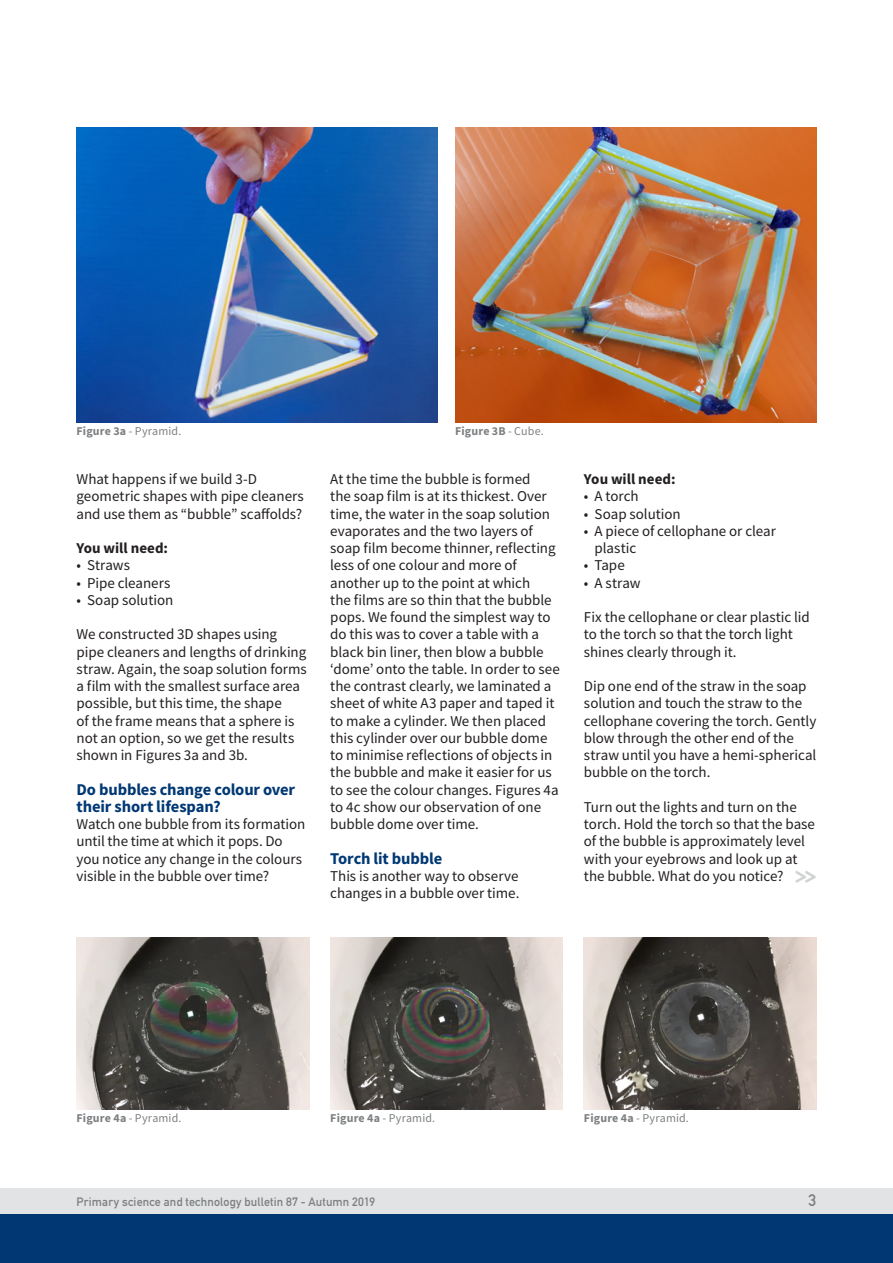
<style>
.page{position:relative;width:893px;height:1263px;background:#fff}
.page>*{position:absolute;margin:0;border:0;box-sizing:border-box;transform-origin:0 0}
.t1{font:700 24.15px "Monoglyceride";color:#d1d2d3;scale:.87 1}
.t2{font:700 16.5px/17.2px "Source Sans Pro";letter-spacing:-.005em;color:#013874}
.t3{font:700 16.5px "DIN Alternate";color:#7d8082}
.t4{font:15px/17.2px "Source Sans Pro";color:#231f20}
.t5{font:700 15px "Source Sans Pro";color:#231f20}
.t6{font:12px "Source Sans Pro";letter-spacing:.015em;color:#7d8082}
.t7{font:700 12px "DIN Alternate";letter-spacing:.01em;color:#7d8082}
.t8{font:700 12px "Source Sans Pro";letter-spacing:.01em;color:#7d8082}
.s1{font-weight:700}
.s2{font-weight:400}
</style>
<div class="page">
<div style="left:0;top:1188px;width:893px;height:26px;background:#e2e3e4"></div>
<div style="left:0;top:1214px;width:893px;height:49px;background:#013874"></div>
<img style="left:77px;top:128px;width:361px;height:295px">
<img style="left:455px;top:128px;width:361px;height:295px">
<img style="left:77px;top:937px;width:232px;height:172px">
<img style="left:330px;top:937px;width:233px;height:172px">
<img style="left:584px;top:937px;width:232px;height:172px">
<p class="t6" style="left:77px;top:423px;width:106px"><span class="s1">Figure 3a</span> - Pyramid.</p>
<p class="t8" style="left:455px;top:423px;width:90px">Figure 3B <span class="s2">- Cube.</span></p>
<p class="t4" style="left:77px;top:470px;width:229px">What happens if we build 3-D geometric shapes with pipe cleaners and use them as “bubble” scaffolds?</p>
<p class="t5" style="left:77px;top:538px;width:93px">You will need:</p>
<p class="t4" style="left:77px;top:557px;width:55px">• Straws</p>
<p class="t4" style="left:77px;top:574px;width:95px">• Pipe cleaners</p>
<p class="t4" style="left:77px;top:591px;width:98px">• Soap solution</p>
<p class="t4" style="left:77px;top:626px;width:232px">We constructed 3D shapes using pipe cleaners and lengths of drinking straw. Again, the soap solution forms a film with the smallest surface area possible, but this time, the shape<br>of the frame means that a sphere is not an option, so we get the results shown in Figures 3a and 3b.</p>
<p class="t2" style="left:77px;top:780px;width:220px">Do bubbles change colour over their short lifespan?</p>
<p class="t4" style="left:77px;top:815px;width:230px">Watch one bubble from its formation until the time at which it pops. Do you notice any change in the colours visible in the bubble over time?</p>
<p class="t4" style="left:330px;top:470px;width:231px">At the time the bubble is formed<br>the soap film is at its thickest. Over time, the water in the soap solution evaporates and the two layers of soap film become thinner, reflecting less of one colour and more of another up to the point at which<br>the films are so thin that the bubble pops. We found the simplest way to do this was to cover a table with a black bin liner, then blow a bubble ‘dome’ onto the table. In order to see the contrast clearly, we laminated a sheet of white A3 paper and taped it to make a cylinder. We then placed this cylinder over our bubble dome to minimise reflections of objects in the bubble and make it easier for us to see the colour changes. Figures 4a to 4c show our observation of one bubble dome over time.</p>
<p class="t2" style="left:330px;top:849px;width:114px">Torch lit bubble</p>
<p class="t4" style="left:330px;top:867px;width:191px">This is another way to observe changes in a bubble over time.</p>
<p class="t5" style="left:584px;top:469px;width:93px">You will need:</p>
<p class="t4" style="left:584px;top:488px;width:56px">• A torch</p>
<p class="t4" style="left:584px;top:505px;width:98px">• Soap solution</p>
<p class="t4" style="left:595px;top:522px;width:183px;text-indent:-11px">• A piece of cellophane or clear plastic</p>
<p class="t4" style="left:584px;top:557px;width:42px">• Tape</p>
<p class="t4" style="left:584px;top:574px;width:58px">• A straw</p>
<p class="t4" style="left:584px;top:608px;width:227px">Fix the cellophane or clear plastic lid to the torch so that the torch light shines clearly through it.</p>
<p class="t4" style="left:584px;top:677px;width:234px">Dip one end of the straw in the soap solution and touch the straw to the cellophane covering the torch. Gently blow through the other end of the straw until you have a hemi-spherical bubble on the torch.</p>
<p class="t4" style="left:584px;top:798px;width:233px">Turn out the lights and turn on the torch. Hold the torch so that the base of the bubble is approximately level with your eyebrows and look up at the bubble. What do you notice?</p>
<h1 class="t1" style="left:795px;top:860px;width:26px">&gt;&gt;</h1>
<p class="t6" style="left:77px;top:1110px;width:106px"><span class="s1">Figure 4a</span> - Pyramid.</p>
<p class="t6" style="left:330px;top:1110px;width:106px"><span class="s1">Figure 4a</span> - Pyramid.</p>
<p class="t6" style="left:584px;top:1110px;width:106px"><span class="s1">Figure 4a</span> - Pyramid.</p>
<p class="t7" style="left:77px;top:1192px;width:300px">Primary science and technology bulletin 87 - Autumn 2019</p>
<p class="t3" style="left:808px;top:1187px;width:9px">3</p>
</div>
